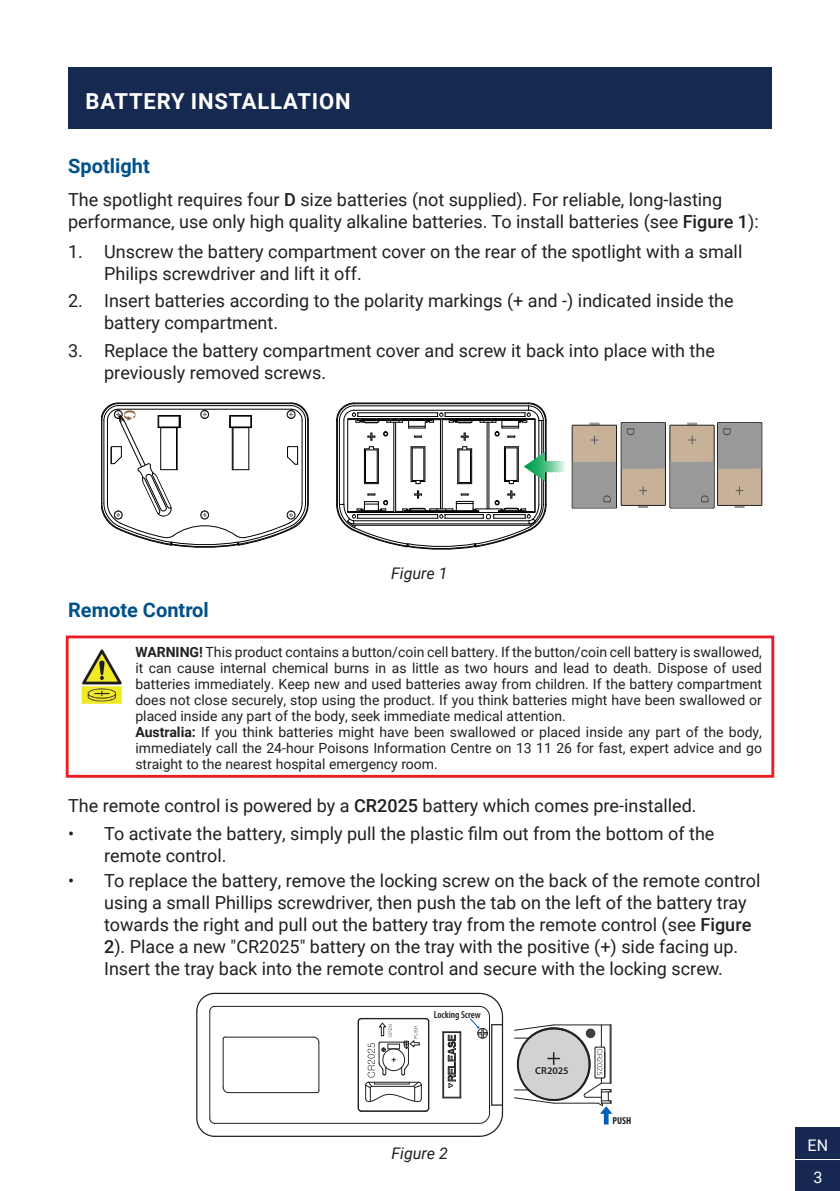
<style>
.page{position:relative;width:840px;height:1191px;background:#fff}
.page>*{position:absolute;margin:0;border:0;box-sizing:border-box;transform-origin:0 0}
.Page_Title{font:700 22px "Roboto";letter-spacing:.035em;color:#fff}
.Captions{font:700 20px "Roboto";color:#01518a}
.Captions-2{font:18px/22px "Roboto";color:#231f20}
.t1{font:italic 16px "Roboto";color:#231f20}
.t2{font:16px "Roboto";color:#fff}
.Headline_Bolded{font:14px/16px "Roboto";color:#231f20;text-align:justify}
.t3{font:600 condensed 10.2px "Myriad Pro";color:#231f20}
.t4{font:600 10.2px "Myriad Pro";color:#231f20}
.t5{font:700 condensed 10.2px "Myriad Pro";color:#231f20}
.s1{font-weight:500}
.s2{font-weight:700}
</style>
<div class="page">
<div style="left:794px;top:1159px;width:45px;height:32px;background:#162751"></div>
<div style="left:794px;top:1127px;width:45px;height:32px;background:#162751"></div>
<hr style="left:794px;top:1159px;width:45px;height:1px;background:#fff">
<svg style="left:514px;top:1024px;width:98px;height:100px"></svg>
<hr style="left:501px;top:1016px;width:2px;height:97px;background:#231f20">
<hr style="left:491px;top:1024px;width:1px;height:81px;background:#231f20">
<hr style="left:214px;top:1135px;width:265px;height:2px;background:#231f20">
<hr style="left:489px;top:1016px;width:1px;height:97px;background:#231f20">
<hr style="left:214px;top:1123px;width:265px;height:1px;background:#231f20">
<hr style="left:361px;top:1111px;width:64px;height:1px;background:#231f20">
<hr style="left:460px;top:1031px;width:1px;height:67px;background:#231f20">
<hr style="left:459px;top:1032px;width:1px;height:65px;background:#231f20">
<svg style="left:443px;top:1096px;width:17px;height:2px"></svg>
<hr style="left:443px;top:1032px;width:1px;height:65px;background:#231f20">
<hr style="left:442px;top:1031px;width:1px;height:67px;background:#231f20">
<hr style="left:214px;top:1006px;width:265px;height:1px;background:#231f20">
<svg style="left:442px;top:1031px;width:18px;height:57px"></svg>
<hr style="left:214px;top:992px;width:265px;height:2px;background:#231f20">
<svg style="left:477px;top:1111px;width:26px;height:26px"></svg>
<svg style="left:196px;top:992px;width:20px;height:145px"></svg>
<svg style="left:357px;top:1018px;width:72px;height:93px"></svg>
<hr style="left:225px;top:1036px;width:88px;height:1px;background:#231f20">
<svg style="left:313px;top:1036px;width:6px;height:6px"></svg>
<hr style="left:318px;top:1042px;width:1px;height:48px;background:#231f20">
<hr style="left:228px;top:1092px;width:89px;height:1px;background:#231f20">
<svg style="left:222px;top:1086px;width:7px;height:7px"></svg>
<hr style="left:223px;top:1039px;width:1px;height:48px;background:#231f20">
<svg style="left:469px;top:992px;width:34px;height:46px"></svg>
<div style="left:68px;top:67px;width:703px;height:62px;background:#162a51"></div>
<div style="left:66px;top:635px;width:707px;height:142px;border:3px solid #ee1d23"></div>
<img style="left:81px;top:649px;width:42px;height:55px">
<svg style="left:589px;top:422px;width:10px;height:3px"></svg>
<hr style="left:308px;top:420px;width:1px;height:83px;background:#000">
<svg style="left:101px;top:403px;width:207px;height:145px"></svg>
<hr style="left:336px;top:420px;width:1px;height:84px;background:#000">
<hr style="left:337px;top:420px;width:1px;height:84px;background:#000">
<hr style="left:339px;top:420px;width:1px;height:84px;background:#000">
<hr style="left:343px;top:420px;width:1px;height:84px;background:#000">
<hr style="left:347px;top:419px;width:1px;height:93px;background:#000">
<hr style="left:393px;top:422px;width:1px;height:90px;background:#000">
<hr style="left:395px;top:422px;width:1px;height:90px;background:#000">
<hr style="left:440px;top:419px;width:1px;height:90px;background:#000">
<hr style="left:441px;top:419px;width:1px;height:90px;background:#000">
<hr style="left:486px;top:422px;width:1px;height:87px;background:#000">
<hr style="left:488px;top:422px;width:1px;height:87px;background:#000">
<hr style="left:534px;top:419px;width:1px;height:93px;background:#000">
<hr style="left:538px;top:420px;width:1px;height:84px;background:#000">
<hr style="left:541px;top:420px;width:1px;height:84px;background:#000">
<hr style="left:542px;top:420px;width:1px;height:84px;background:#000">
<hr style="left:544px;top:420px;width:1px;height:84px;background:#000">
<hr style="left:545px;top:420px;width:1px;height:84px;background:#000">
<svg style="left:336px;top:490px;width:210px;height:59px"></svg>
<div style="left:572px;top:425px;width:44px;height:83px;background:#c7b299"></div>
<div style="left:571px;top:425px;width:45px;height:83px;border:1px solid #231f20"></div>
<svg style="left:590px;top:436px;width:8px;height:8px"></svg>
<div style="left:572px;top:462px;width:43px;height:46px;background:#999"></div>
<div style="left:669px;top:425px;width:45px;height:83px;border:1px solid #231f20"></div>
<svg style="left:637px;top:505px;width:10px;height:3px"></svg>
<div style="left:620px;top:422px;width:45px;height:83px;background:#c7b299"></div>
<div style="left:620px;top:422px;width:45px;height:83px;border:1px solid #231f20"></div>
<svg style="left:639px;top:486px;width:7px;height:9px"></svg>
<div style="left:621px;top:423px;width:43px;height:46px;background:#999"></div>
<svg style="left:670px;top:422px;width:91px;height:86px;background:#aaa298"></svg>
<svg style="left:336px;top:403px;width:229px;height:81px"></svg>
<p class="Page_Title" style="left:85px;top:86px;width:266px">BATTERY INSTALLATION</p>
<p class="Captions" style="left:68px;top:152px;width:83px">Spotlight</p>
<p class="Captions-2" style="left:68px;top:188px;width:691px">The spotlight requires four <span class="s1">D</span> size batteries (not supplied). For reliable, long-lasting performance, use only high quality alkaline batteries. To install batteries (see <span class="s1">Figure 1</span>):</p>
<p class="Captions-2" style="left:104px;top:239px;width:639px;text-indent:-36px">1. Unscrew the battery compartment cover on the rear of the spotlight with a small<br>Philips screwdriver and lift it off.</p>
<p class="Captions-2" style="left:104px;top:289px;width:630px;text-indent:-36px">2. Insert batteries according to the polarity markings (+ and -) indicated inside the battery compartment.</p>
<p class="Captions-2" style="left:104px;top:339px;width:612px;text-indent:-36px">3. Replace the battery compartment cover and screw it back into place with the previously removed screws.</p>
<p class="Captions" style="left:68px;top:595px;width:142px">Remote Control</p>
<p class="t1" style="left:391px;top:562px;width:58px">Figure 1</p>
<p class="Headline_Bolded" style="left:135px;top:643px;width:627px"><span class="s2">WARNING!</span> This product contains a button/coin cell battery. If the button/coin cell battery is swallowed, it can cause internal chemical burns in as little as two hours and lead to death. Dispose of used batteries immediately. Keep new and used batteries away from children. If the battery compartment does not close securely, stop using the product. If you think batteries might have been swallowed or placed inside any part of the body, seek immediate medical attention.</p>
<p class="Headline_Bolded" style="left:135px;top:723px;width:627px"><span class="s2">Australia:</span> If you think batteries might have been swallowed or placed inside any part of the body, immediately call the 24-hour Poisons Information Centre on 13 11 26 for fast, expert advice and go straight to the nearest hospital emergency room.</p>
<p class="Captions-2" style="left:68px;top:794px;width:629px">The remote control is powered by a <span class="s1">CR2025</span> battery which comes pre-installed.</p>
<p class="Captions-2" style="left:104px;top:821px;width:611px;text-indent:-36px">• To activate the battery, simply pull the plastic film out from the bottom of the remote control.</p>
<p class="Captions-2" style="left:104px;top:868px;width:657px;text-indent:-36px">• To replace the battery, remove the locking screw on the back of the remote control using a small Phillips screwdriver, then push the tab on the left of the battery tray towards the right and pull out the battery tray from the remote control (see <span class="s1">Figure 2</span>). Place a new "CR2025" battery on the tray with the positive (+) side facing up.<br>Insert the tray back into the remote control and secure with the locking screw.</p>
<p class="t3" style="left:433px;top:1007px;width:48px">Locking Screw</p>
<p class="t1" style="left:391px;top:1142px;width:58px">Figure 2</p>
<p class="t4" style="left:535px;top:1064px;width:35px">CR2025</p>
<p class="t5" style="left:612px;top:1113px;width:20px">PUSH</p>
<p class="t2" style="left:807px;top:1133px;width:22px">EN</p>
<p class="t2" style="left:812px;top:1166px;width:10px">3</p>
</div>
